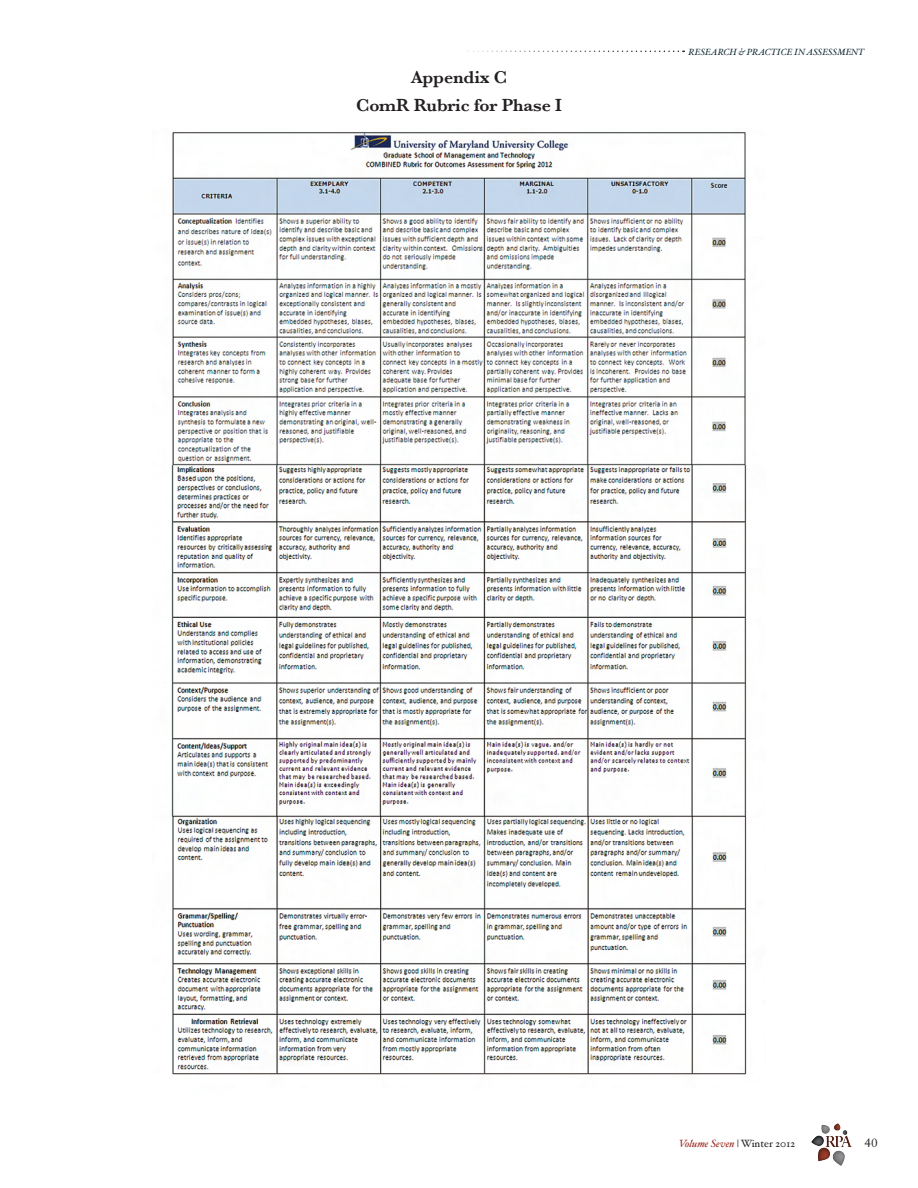
<style>
.page{position:relative;width:918px;height:1188px;background:#fff}
.page>*{position:absolute;margin:0;border:0;box-sizing:border-box;transform-origin:0 0}
.t1{font:600 18px/28.5px "Baskerville";letter-spacing:-.01em;color:#231f20;text-align:center}
.t2{font:12px "Sabon";color:#231f20}
.t3{font:italic 10.5px "Hoefler Text";color:#98281b}
.t4{font:italic 9px "Hoefler Text";color:#112b36}
.s1{font-style:normal;color:#231f20}
</style>
<div class="page">
<img style="left:811px;top:1123px;width:41px;height:43px">
<svg style="left:468px;top:51px;width:216px;height:1px"></svg>
<img style="left:171px;top:132px;width:576px;height:943px">
<h1 class="t1" style="left:356px;top:63px;width:207px">Appendix C<br>ComR Rubric for Phase I</h1>
<p class="t4" style="left:689px;top:46px;width:177px">RESEARCH &amp; PRACTICE IN ASSESSMENT</p>
<p class="t3" style="left:679px;top:1137px;width:118px">Volume Seven <span class="s1">| Winter 2012</span></p>
<h2 class="t2" style="left:864px;top:1136px;width:15px">40</h2>
</div>
